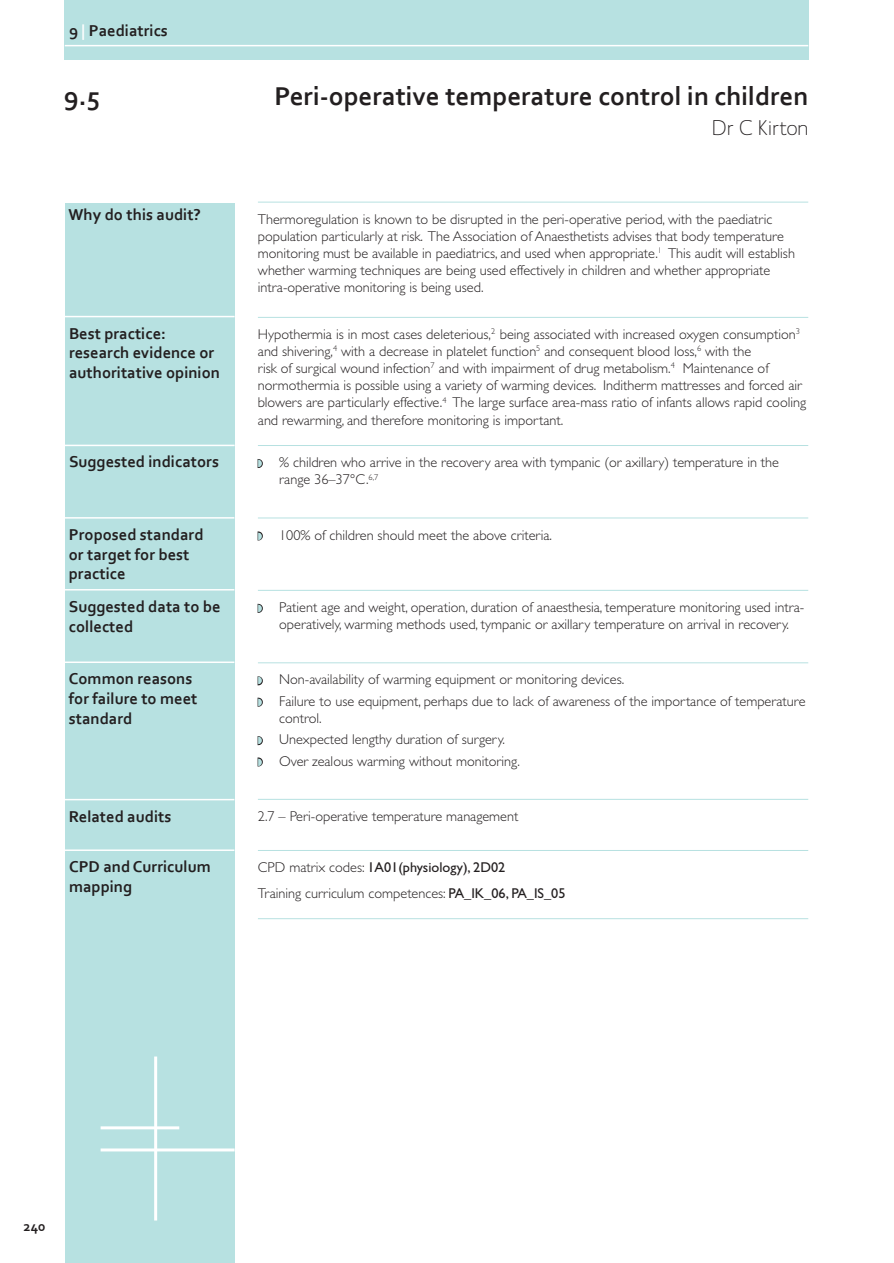
<style>
.page{position:relative;width:894px;height:1263px;background:#fff}
.page>*{position:absolute;margin:0;border:0;box-sizing:border-box;transform-origin:0 0}
.t1{font:700 27px "Corbel";color:#231f20}
.t2{font:21px "Mank Sans";color:#231f20}
.t3{font:700 16.5px/19.8px "Corbel";color:#231f20}
.text_with_line_above{font:300 14.25px/17.1px "Gill Sans";color:#231f20}
.text_normal{font:300 14.25px "Gill Sans";color:#231f20}
.text_with_line_above-2{font:14.25px "Gill Sans";color:#231f20}
.t4{font:700 14.25px "Corbel";color:#231f20}
.s1{color:#fff}
.s2{color:#b7e1e1}
.s3{font-weight:300}
.s4{font-weight:400}
</style>
<div class="page">
<div style="left:65px;top:203px;width:170px;height:1060px;background:#b7e1e1"></div>
<hr style="left:154px;top:1056px;width:3px;height:164px;background:#fff">
<hr style="left:101px;top:1126px;width:78px;height:3px;background:#fff">
<hr style="left:101px;top:1148px;width:134px;height:3px;background:#fff">
<div style="left:64px;top:0;width:744px;height:60px;background:#b7e1e1"></div>
<hr style="left:65px;top:445px;width:170px;height:1px;background:#fff">
<hr style="left:65px;top:849px;width:169px;height:2px;background:#fff">
<hr style="left:65px;top:799px;width:169px;height:1px;background:#fff">
<hr style="left:65px;top:661px;width:169px;height:2px;background:#fff">
<hr style="left:65px;top:589px;width:169px;height:1px;background:#fff">
<hr style="left:65px;top:517px;width:169px;height:2px;background:#fff">
<hr style="left:65px;top:316px;width:170px;height:1px;background:#fff">
<hr style="left:258px;top:202px;width:550px;height:1px;background:#b7e1e1">
<hr style="left:258px;top:317px;width:550px;height:1px;background:#b7e1e1">
<hr style="left:258px;top:445px;width:550px;height:1px;background:#b7e1e1">
<hr style="left:258px;top:518px;width:550px;height:1px;background:#b7e1e1">
<hr style="left:258px;top:590px;width:550px;height:1px;background:#b7e1e1">
<hr style="left:258px;top:662px;width:550px;height:1px;background:#b7e1e1">
<hr style="left:258px;top:799px;width:550px;height:1px;background:#b7e1e1">
<hr style="left:258px;top:850px;width:550px;height:1px;background:#b7e1e1">
<hr style="left:258px;top:918px;width:550px;height:1px;background:#b7e1e1">
<svg style="left:257px;top:459px;width:6px;height:9px"></svg>
<svg style="left:257px;top:531px;width:6px;height:10px"></svg>
<svg style="left:257px;top:603px;width:6px;height:10px"></svg>
<svg style="left:257px;top:676px;width:6px;height:10px"></svg>
<svg style="left:257px;top:697px;width:6px;height:10px"></svg>
<svg style="left:257px;top:736px;width:6px;height:10px"></svg>
<svg style="left:257px;top:757px;width:6px;height:10px"></svg>
<hr style="left:65px;top:45px;width:743px;height:1px;background:#fff">
<p class="t3" style="left:69px;top:21px;width:100px">9 <span class="s1">|</span> Paediatrics</p>
<p class="t1" style="left:64px;top:80px;width:37px">9.5</p>
<p class="t1" style="left:275px;top:80px;width:535px">Peri-operative temperature control in children</p>
<p class="t2" style="left:712px;top:114px;width:97px">Dr C Kirton</p>
<p class="t3" style="left:69px;top:204px;width:134px">Why do this audit?</p>
<p class="t3" style="left:69px;top:323px;width:152px">Best practice: research evidence or authoritative opinion</p>
<p class="t3" style="left:69px;top:452px;width:151px">Suggested indicators</p>
<p class="t3" style="left:69px;top:524px;width:136px">Proposed standard or target for best practice</p>
<p class="t3" style="left:69px;top:596px;width:153px">Suggested data to be collected</p>
<p class="t3" style="left:69px;top:668px;width:130px">Common reasons for failure to meet standard</p>
<p class="t3" style="left:69px;top:806px;width:104px">Related audits</p>
<p class="t3" style="left:69px;top:856px;width:143px">CPD and Curriculum mapping</p>
<p class="text_with_line_above" style="left:258px;top:210px;width:538px">Thermoregulation is known to be disrupted in the peri-operative period, with the paediatric population particularly at risk. The Association of Anaesthetists advises that body temperature monitoring must be available in paediatrics, and used when appropriate.<sup>1</sup> This audit will establish whether warming techniques are being used effectively in children and whether appropriate intra-operative monitoring is being used.</p>
<p class="text_with_line_above" style="left:258px;top:326px;width:550px">Hypothermia is in most cases deleterious,<sup>2</sup> being associated with increased oxygen consumption<sup>3 </sup>and shivering,<sup>4</sup> with a decrease in platelet function<sup>5</sup> and consequent blood loss,<sup>6</sup> with the<br>risk of surgical wound infection<sup>7</sup> and with impairment of drug metabolism.<sup>4</sup> Maintenance of normothermia is possible using a variety of warming devices. Inditherm mattresses and forced air blowers are particularly effective.<sup>4</sup> The large surface area-mass ratio of infants allows rapid cooling and rewarming, and therefore monitoring is important.</p>
<p class="text_with_line_above" style="left:279px;top:454px;width:501px;text-indent:-21px"><span class="s2">◗</span> % children who arrive in the recovery area with tympanic (or axillary) temperature in the range 36–37°C.<sup>6,7</sup></p>
<p class="text_with_line_above" style="left:258px;top:526px;width:296px"><span class="s2">◗</span> 100% of children should meet the above criteria.</p>
<p class="text_with_line_above" style="left:258px;top:599px;width:548px;text-align:center"><span class="s2">◗</span> Patient age and weight, operation, duration of anaesthesia, temperature monitoring used intra&shy;operatively, warming methods used, tympanic or axillary temperature on arrival in recovery.</p>
<p class="text_with_line_above" style="left:258px;top:671px;width:368px"><span class="s2">◗</span> Non-availability of warming equipment or monitoring devices.</p>
<p class="text_with_line_above" style="left:279px;top:692px;width:528px;text-indent:-21px"><span class="s2">◗</span> Failure to use equipment, perhaps due to lack of awareness of the importance of temperature control.</p>
<p class="text_with_line_above" style="left:258px;top:731px;width:248px"><span class="s2">◗</span> Unexpected lengthy duration of surgery.</p>
<p class="text_with_line_above" style="left:258px;top:752px;width:263px"><span class="s2">◗</span> Over zealous warming without monitoring.</p>
<p class="text_with_line_above" style="left:258px;top:808px;width:262px">2.7 – Peri-operative temperature management</p>
<p class="text_with_line_above-2" style="left:258px;top:859px;width:249px"><span class="s3">CPD matrix codes:</span> 1A01(physiology), 2D02</p>
<p class="text_normal" style="left:258px;top:885px;width:309px">Training curriculum competences: <span class="s4">PA_IK_06, PA_IS_05</span></p>
<p class="t4" style="left:24px;top:1218px;width:23px">240</p>
</div>
